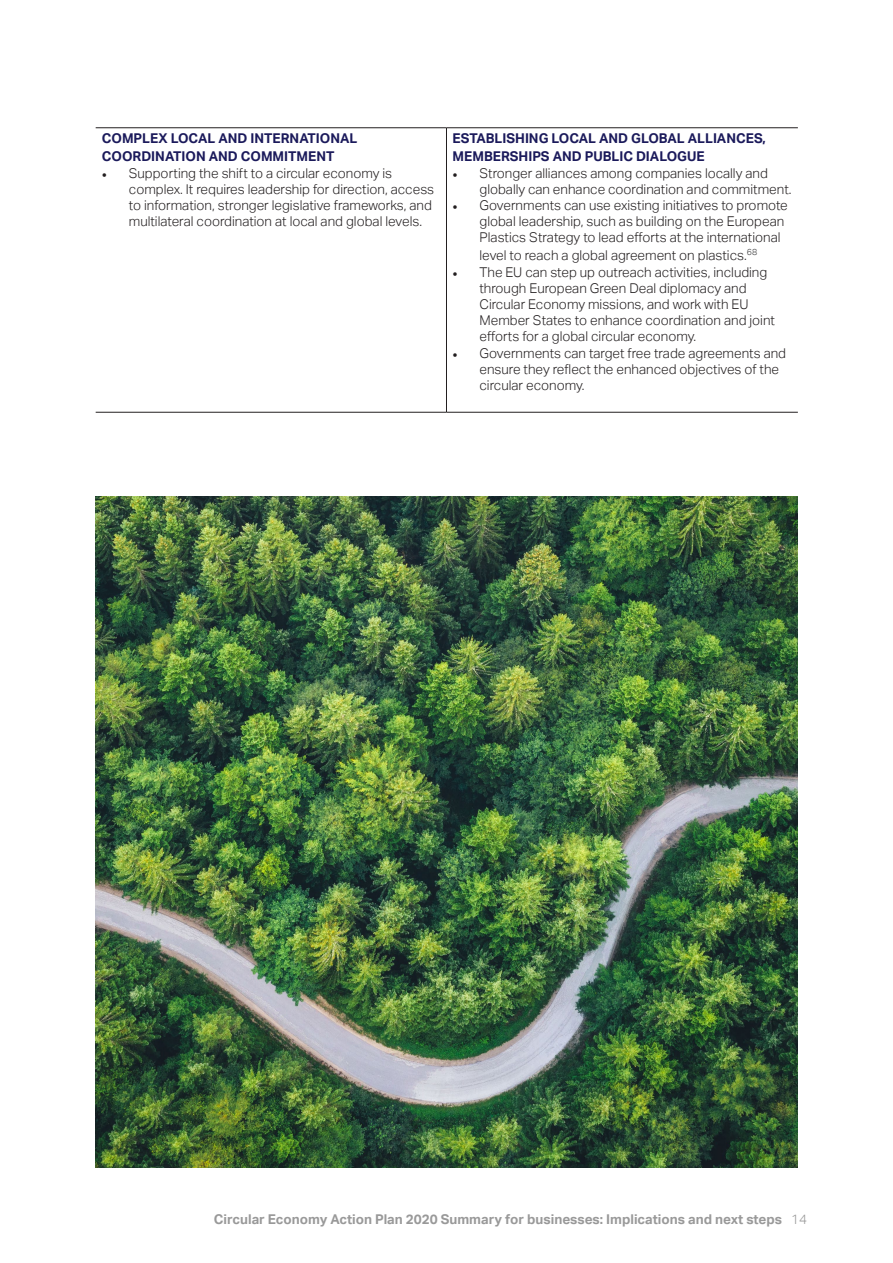
<style>
.page{position:relative;width:893px;height:1263px;background:#fff}
.page>*{position:absolute;margin:0;border:0;box-sizing:border-box;transform-origin:0 0}
.t1{font:300 13.5px/16.2px "Aktiv Grotesk";color:#231f20}
.t2{font:700 13.5px/18px "Aktiv Grotesk";color:#1b1a5b}
.t3{font:700 13.5px "Aktiv Grotesk";color:#999}
.s1{font-family:"Minion Pro";font-weight:400}
.s2{font-weight:300}
</style>
<div class="page">
<hr style="left:96px;top:127px;width:350px;height:1px;background:#231f20">
<hr style="left:446px;top:127px;width:352px;height:1px;background:#231f20">
<hr style="left:446px;top:128px;width:1px;height:284px;background:#231f20">
<hr style="left:96px;top:412px;width:350px;height:1px;background:#231f20">
<hr style="left:446px;top:412px;width:352px;height:1px;background:#231f20">
<img style="left:96px;top:496px;width:701px;height:671px">
<p class="t2" style="left:102px;top:130px;width:257px">COMPLEX LOCAL AND INTERNATIONAL<br>COORDINATION AND COMMITMENT</p>
<p class="t1" style="left:129px;top:165px;width:307px;text-indent:-27px"><span class="s1">•</span> Supporting the shift to a circular economy is complex. It requires leadership for direction, access to information, stronger legislative frameworks, and multilateral coordination at local and global levels.</p>
<p class="t2" style="left:452px;top:130px;width:315px">ESTABLISHING LOCAL AND GLOBAL ALLIANCES,<br>MEMBERSHIPS AND PUBLIC DIALOGUE</p>
<p class="t1" style="left:479px;top:165px;width:314px;text-indent:-27px"><span class="s1">•</span> Stronger alliances among companies locally and globally can enhance coordination and commitment.</p>
<p class="t1" style="left:479px;top:197px;width:310px;text-indent:-27px"><span class="s1">•</span> Governments can use existing initiatives to promote global leadership, such as building on the European<br>Plastics Strategy to lead efforts at the international</p>
<p class="t1" style="left:479px;top:248px;width:279px">level to reach a global agreement on plastics.<sup>68</sup></p>
<p class="t1" style="left:479px;top:264px;width:297px;text-indent:-27px"><span class="s1">•</span> The EU can step up outreach activities, including through European Green Deal diplomacy and Circular Economy missions, and work with EU Member States to enhance coordination and joint efforts for a global circular economy.</p>
<p class="t1" style="left:479px;top:345px;width:308px;text-indent:-27px"><span class="s1">•</span> Governments can target free trade agreements and ensure they reflect the enhanced objectives of the circular economy.</p>
<p class="t3" style="left:214px;top:1211px;width:595px">Circular Economy Action Plan 2020 Summary for businesses: Implications and next steps <span class="s2">14</span></p>
</div>
